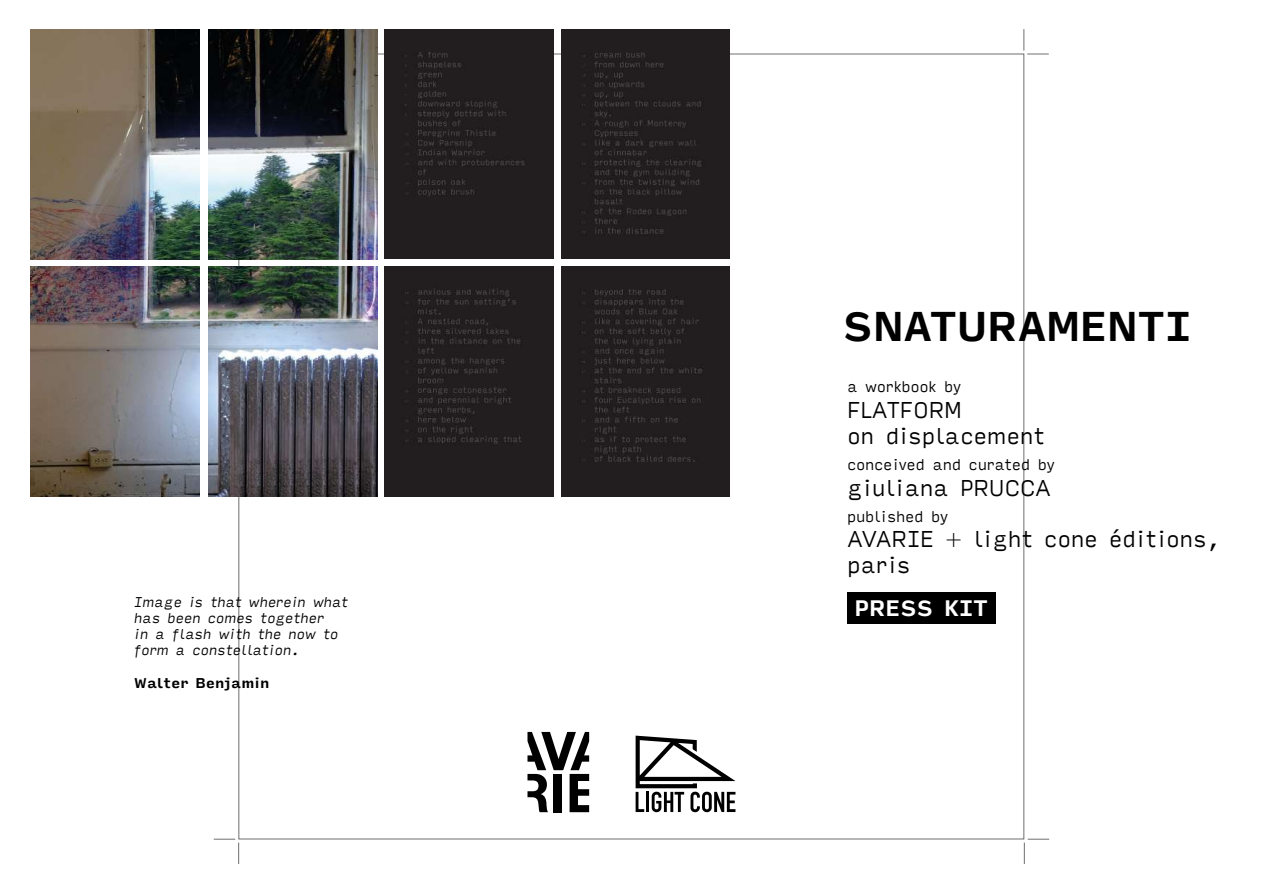
<style>
.page{position:relative;width:1263px;height:893px;background:#fff}
.page>*{position:absolute;margin:0;border:0;box-sizing:border-box;transform-origin:0 0}
.t1{font:700 39.6px "Input Sans";letter-spacing:-.02em;color:#000}
.t2{font:300 21.75px/26px "Input Sans";letter-spacing:-.02em;color:#000}
.t3{font:700 21.3px "Input Sans";letter-spacing:-.02em;color:#fff}
.t4{font:300 14.7px "Input Sans";letter-spacing:-.02em;color:#000}
.t5{font:italic 300 13.5px/16.2px "Input Sans";letter-spacing:-.02em;color:#000}
.t6{font:700 13.5px "Input Sans";letter-spacing:-.02em;color:#000}
.s1{font-weight:100}
</style>
<div class="page">
<svg style="left:1024px;top:29px;width:25px;height:26px"></svg>
<svg style="left:214px;top:839px;width:25px;height:25px"></svg>
<svg style="left:1024px;top:839px;width:25px;height:25px"></svg>
<svg style="left:527px;top:732px;width:62px;height:80px"></svg>
<svg style="left:636px;top:736px;width:99px;height:76px"></svg>
<img style="left:561px;top:267px;width:169px;height:229px">
<img style="left:385px;top:267px;width:168px;height:229px">
<img style="left:561px;top:29px;width:169px;height:230px">
<div style="left:385px;top:29px;width:168px;height:230px;background:#221e1f"></div>
<img style="left:208px;top:267px;width:169px;height:229px">
<img style="left:31px;top:267px;width:169px;height:229px">
<img style="left:31px;top:29px;width:169px;height:230px">
<img style="left:208px;top:29px;width:169px;height:230px">
<div style="left:847px;top:592px;width:149px;height:31px;background:#000"></div>
<p class="t5" style="left:134px;top:593px;width:216px">Image is that wherein what has been comes together<br>in a flash with the now to form a constellation.</p>
<p class="t6" style="left:134px;top:671px;width:137px">Walter Benjamin</p>
<h1 class="t1" style="left:842px;top:291px;width:351px">SNATURAMENTI</h1>
<p class="t4" style="left:847px;top:373px;width:116px">a workbook by</p>
<h2 class="t2" style="left:847px;top:395px;width:200px">FLATFORM<br>on displacement</h2>
<p class="t4" style="left:847px;top:451px;width:209px">conceived and curated by</p>
<h2 class="t2" style="left:847px;top:473px;width:206px">giuliana PRUCCA</h2>
<p class="t4" style="left:847px;top:503px;width:103px">published by</p>
<h2 class="t2" style="left:847px;top:525px;width:375px">AVARIE <span class="s1">+</span> light cone éditions, paris</h2>
<h3 class="t3" style="left:854px;top:589px;width:135px">PRESS KIT</h3>
</div>
